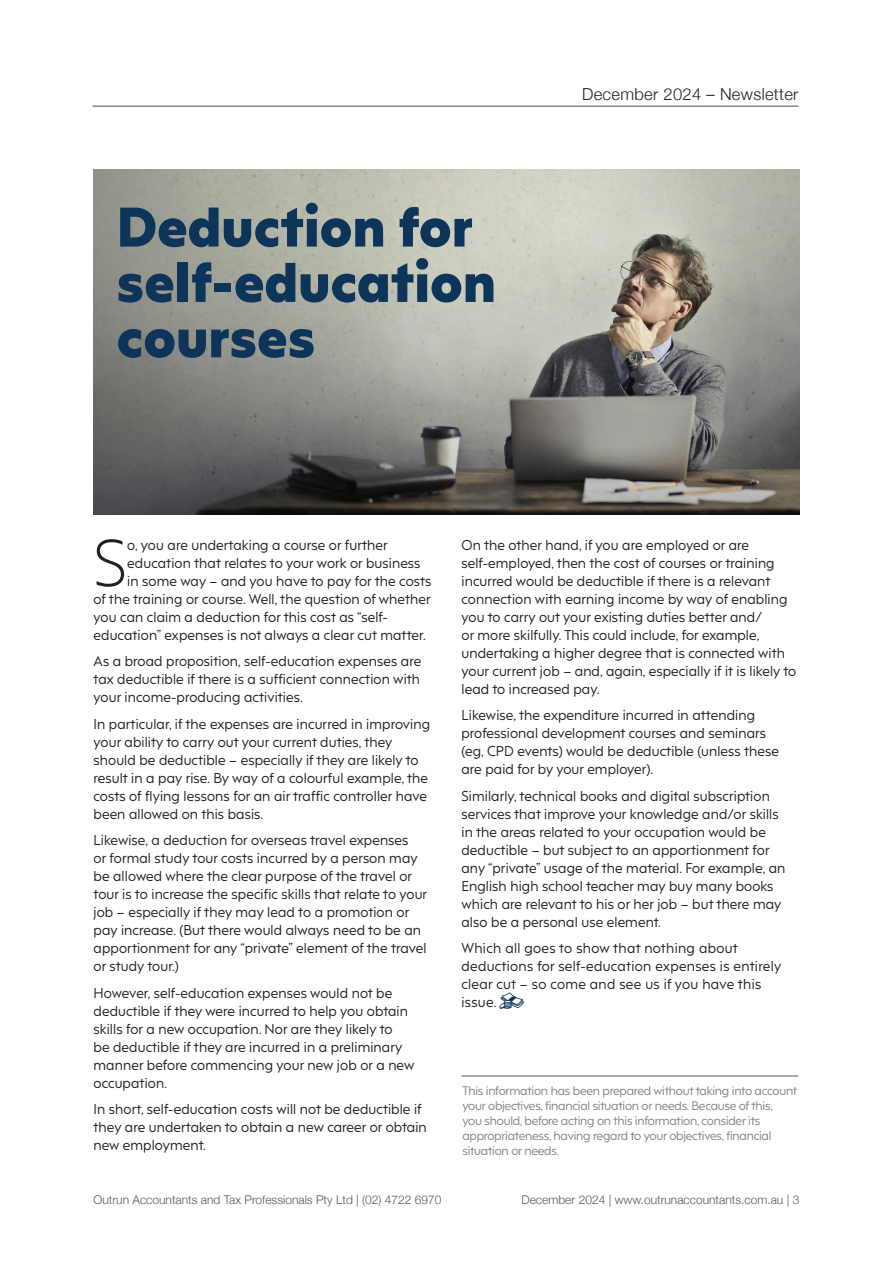
<style>
.page{position:relative;width:893px;height:1263px;background:#fff}
.page>*{position:absolute;margin:0;border:0;box-sizing:border-box;transform-origin:0 0}
.t1{font:300 62.1px "F37 Hooj";color:#231f20}
.t2{font:900 52.65px/55.3px "F37 Hooj";letter-spacing:.01em;color:#0d355a}
.t3{font:300 16.5px "Helvetica Neue";letter-spacing:.02em;color:#231f20}
.t4{font:13.5px/18px "F37 Hooj";letter-spacing:.01em;color:#231f20}
.t5{font:300 12px "Helvetica Neue";color:#57585a}
.t6{font:11.7px/15px "F37 Hooj";letter-spacing:-.02em;color:#808285}
</style>
<div class="page">
<hr style="left:93px;top:106px;width:705px;height:1px;background:#231f20">
<img style="left:94px;top:169px;width:705px;height:345px">
<hr style="left:461px;top:1075px;width:337px;height:2px;background:#231f20">
<h2 class="t2" style="left:117px;top:193px;width:380px">Deduction for self-education courses</h2>
<p class="t3" style="left:582px;top:81px;width:218px">December 2024 – Newsletter</p>
<h1 class="t1" style="left:94px;top:511px;width:35px">S</h1>
<p class="t4" style="left:127px;top:534px;width:262px">o, you are undertaking a course or further</p>
<p class="t4" style="left:127px;top:552px;width:295px">education that relates to your work or business</p>
<p class="t4" style="left:127px;top:570px;width:305px">in some way – and you have to pay for the costs</p>
<p class="t4" style="left:94px;top:588px;width:339px">of the training or course. Well, the question of whether</p>
<p class="t4" style="left:94px;top:606px;width:296px">you can claim a deduction for this cost as “self-</p>
<p class="t4" style="left:94px;top:624px;width:334px">education” expenses is not always a clear cut matter.</p>
<p class="t4" style="left:94px;top:651px;width:329px;text-align:justify">As a broad proposition, self-education expenses are tax deductible if there is a sufficient connection with your income-producing activities.</p>
<p class="t4" style="left:94px;top:713px;width:338px">In particular, if the expenses are incurred in improving your ability to carry out your current duties, they should be deductible – especially if they are likely to result in a pay rise. By way of a colourful example, the costs of flying lessons for an air traffic controller have been allowed on this basis.</p>
<p class="t4" style="left:94px;top:830px;width:335px">Likewise, a deduction for overseas travel expenses<br>or formal study tour costs incurred by a person may be allowed where the clear purpose of the travel or tour is to increase the specific skills that relate to your job – especially if they may lead to a promotion or pay increase. (But there would always need to be an apportionment for any “private” element of the travel or study tour.)</p>
<p class="t4" style="left:94px;top:982px;width:322px">However, self-education expenses would not be deductible if they were incurred to help you obtain skills for a new occupation. Nor are they likely to<br>be deductible if they are incurred in a preliminary manner before commencing your new job or a new occupation.</p>
<p class="t4" style="left:94px;top:1099px;width:335px">In short, self-education costs will not be deductible if they are undertaken to obtain a new career or obtain new employment.</p>
<p class="t4" style="left:461px;top:534px;width:336px">On the other hand, if you are employed or are self-employed, then the cost of courses or training incurred would be deductible if there is a relevant connection with earning income by way of enabling you to carry out your existing duties better and/<br>or more skilfully. This could include, for example, undertaking a higher degree that is connected with your current job – and, again, especially if it is likely to lead to increased pay.</p>
<p class="t4" style="left:461px;top:705px;width:319px">Likewise, the expenditure incurred in attending professional development courses and seminars (eg, CPD events) would be deductible (unless these are paid for by your employer).</p>
<p class="t4" style="left:461px;top:785px;width:325px">Similarly, technical books and digital subscription services that improve your knowledge and/or skills in the areas related to your occupation would be deductible – but subject to an apportionment for any “private” usage of the material. For example, an English high school teacher may buy many books which are relevant to his or her job – but there may also be a personal use element.</p>
<p class="t4" style="left:461px;top:938px;width:321px">Which all goes to show that nothing about deductions for self-education expenses is entirely clear cut – so come and see us if you have this issue.</p>
<p class="t6" style="left:462px;top:1082px;width:336px">This information has been prepared without taking into account your objectives, financial situation or needs. Because of this,<br>you should, before acting on this information, consider its appropriateness, having regard to your objectives, financial situation or needs.</p>
<p class="t5" style="left:94px;top:1190px;width:349px">Outrun Accountants and Tax Professionals Pty Ltd | (02) 4722 6970</p>
<p class="t5" style="left:521px;top:1190px;width:279px">December 2024 | www.outrunaccountants.com.au | 3</p>
</div>
